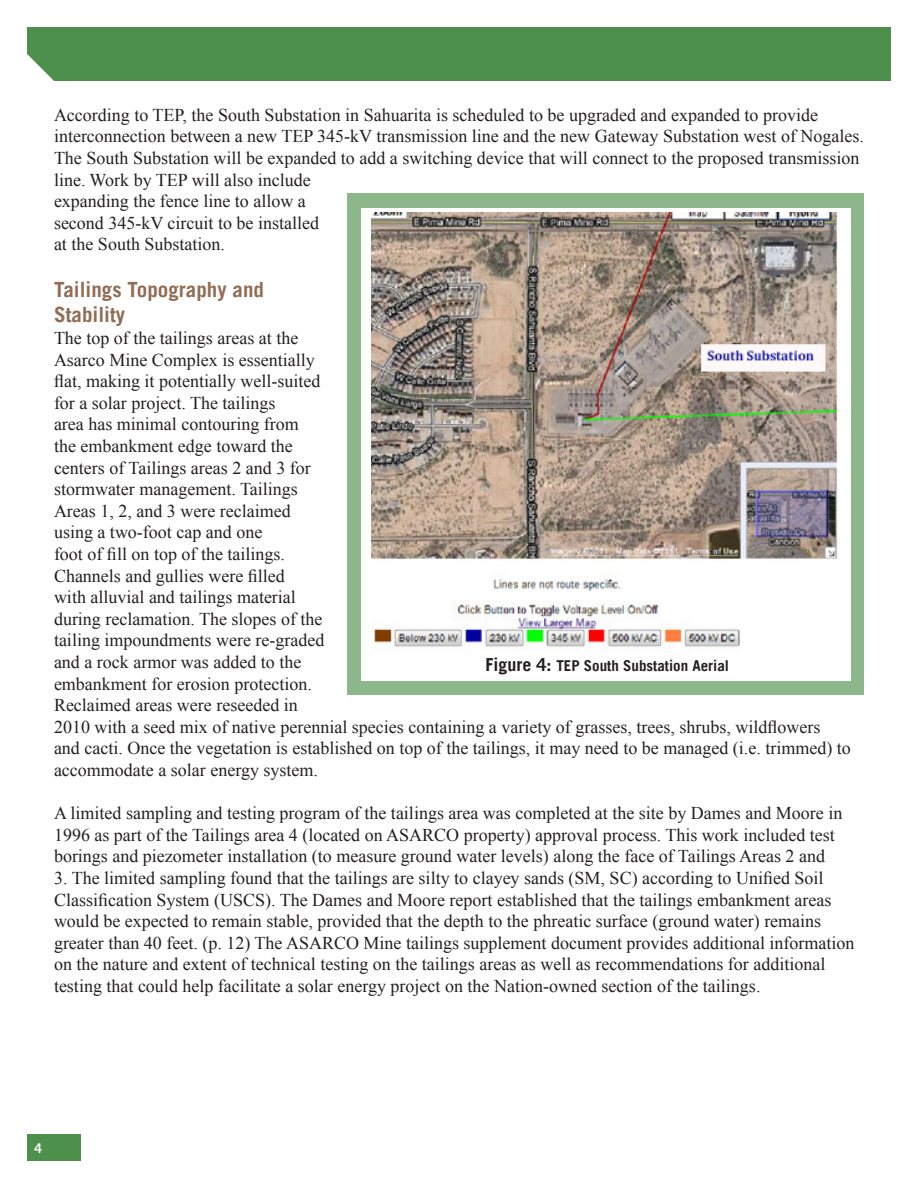
<style>
.page{position:relative;width:918px;height:1188px;background:#fff}
.page>*{position:absolute;margin:0;border:0;box-sizing:border-box;transform-origin:0 0}
.t1{font:700 21px/25.2px "Trade Gothic LT";color:#916d54}
.t2{font:18px/21.6px "Times New Roman";color:#231f20}
.t3{font:700 15px "Trade Gothic LT";color:#231f20}
.t4{font:700 13.5px "Trade Gothic LT";color:#fff}
.s1{font-size:18px}
</style>
<div class="page">
<div style="left:27px;top:27px;width:864px;height:54px;background:#4c904b"></div>
<div style="left:27px;top:1134px;width:54px;height:27px;background:#4c904b"></div>
<svg style="left:27px;top:54px;width:27px;height:27px"></svg>
<div style="left:347px;top:194px;width:517px;height:501px;background:#8bb78a"></div>
<div style="left:361px;top:208px;width:490px;height:473px;background:#fff"></div>
<img style="left:372px;top:213px;width:467px;height:435px">
<p class="t2" style="left:54px;top:104px;width:811px">According to TEP, the South Substation in Sahuarita is scheduled to be upgraded and expanded to provide interconnection between a new TEP 345-kV transmission line and the new Gateway Substation west of Nogales.<br>The South Substation will be expanded to add a switching device that will connect to the proposed transmission line. Work by TEP will also include<br>expanding the fence line to allow a<br>second 345-kV circuit to be installed<br>at the South Substation.</p>
<p class="t1" style="left:54px;top:277px;width:212px">Tailings Topography and<br>Stability</p>
<p class="t2" style="left:54px;top:327px;width:798px">The top of the tailings areas at the<br>Asarco Mine Complex is essentially<br>flat, making it potentially well-suited<br>for a solar project. The tailings<br>area has minimal contouring from<br>the embankment edge toward the<br>centers of Tailings areas 2 and 3 for<br>stormwater management. Tailings<br>Areas 1, 2, and 3 were reclaimed<br>using a two-foot cap and one<br>foot of fill on top of the tailings.<br>Channels and gullies were filled<br>with alluvial and tailings material<br>during reclamation. The slopes of the<br>tailing impoundments were re-graded<br>and a rock armor was added to the<br>embankment for erosion protection.<br>Reclaimed areas were reseeded in<br>2010 with a seed mix of native perennial species containing a variety of grasses, trees, shrubs, wildflowers<br>and cacti. Once the vegetation is established on top of the tailings, it may need to be managed (i.e. trimmed) to accommodate a solar energy system.</p>
<p class="t2" style="left:54px;top:802px;width:790px">A limited sampling and testing program of the tailings area was completed at the site by Dames and Moore in<br>1996 as part of the Tailings area 4 (located on ASARCO property) approval process. This work included test borings and piezometer installation (to measure ground water levels) along the face of Tailings Areas 2 and</p>
<p class="t2" style="left:54px;top:867px;width:802px">3. The limited sampling found that the tailings are silty to clayey sands (SM, SC) according to Unified Soil Classification System (USCS). The Dames and Moore report established that the tailings embankment areas would be expected to remain stable, provided that the depth to the phreatic surface (ground water) remains greater than 40 feet. (p. 12) The ASARCO Mine tailings supplement document provides additional information on the nature and extent of technical testing on the tailings areas as well as recommendations for additional testing that could help facilitate a solar energy project on the Nation-owned section of the tailings.</p>
<p class="t3" style="left:485px;top:656px;width:245px"><span class="s1">Figure 4:</span> TEP South Substation Aerial</p>
<p class="t4" style="left:34px;top:1139px;width:9px">4</p>
</div>
